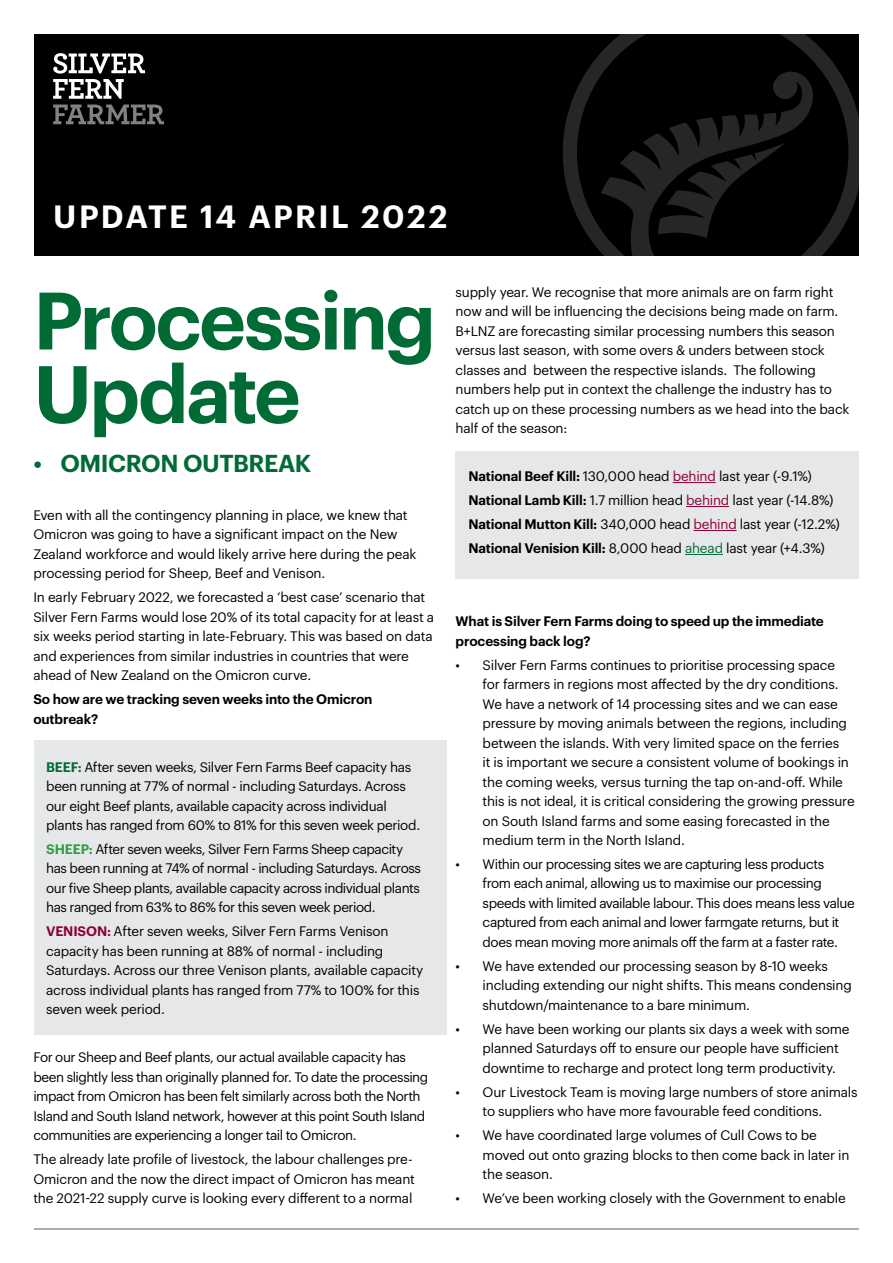
<style>
.page{position:relative;width:893px;height:1263px;background:#fff}
.page>*{position:absolute;margin:0;border:0;box-sizing:border-box;transform-origin:0 0}
.t1{font:600 79.5px/73.5px "Graphik";letter-spacing:-.03em;color:#006b35}
.t2{font:600 31.5px "Graphik";letter-spacing:.07em;color:#fff}
.t3{font:600 24px "Graphik";letter-spacing:-.02em;color:#006b35}
.t4{font:13.5px/19.5px "Graphik";letter-spacing:-.02em;color:#000}
.t5{font:600 13.5px/19.5px "Graphik";letter-spacing:-.01em;color:#000}
.s1{font-weight:600;color:#006b35}
.s2{font-weight:600;color:#2e9e46}
.s3{font-weight:600;color:#8d0134}
.s4{font-weight:600}
.s5{color:#8d0134}
.s6{color:#006b35}
</style>
<div class="page">
<div style="left:34px;top:34px;width:825px;height:221px;background:#000"></div>
<svg style="left:563px;top:34px;width:296px;height:221px"></svg>
<svg style="left:53px;top:105px;width:111px;height:19px"></svg>
<svg style="left:53px;top:53px;width:92px;height:46px"></svg>
<div style="left:34px;top:740px;width:412px;height:295px;background:#e6e7e8"></div>
<div style="left:456px;top:451px;width:403px;height:127px;background:#e6e7e8"></div>
<hr style="left:673px;top:482px;width:43px;height:1px;background:#8d0134">
<hr style="left:686px;top:506px;width:43px;height:1px;background:#8d0134">
<hr style="left:694px;top:530px;width:43px;height:1px;background:#8d0134">
<hr style="left:685px;top:554px;width:38px;height:1px;background:#006b35">
<hr style="left:34px;top:1228px;width:825px;height:1px;background:#58595b">
<h2 class="t2" style="left:53px;top:193px;width:396px">UPDATE 14 APRIL 2022</h2>
<h1 class="t1" style="left:33px;top:277px;width:404px">Processing<br>Update</h1>
<h3 class="t3" style="left:33px;top:445px;width:279px">• OMICRON OUTBREAK</h3>
<p class="t4" style="left:33px;top:504px;width:385px">Even with all the contingency planning in place, we knew that Omicron was going to have a significant impact on the New Zealand workforce and would likely arrive here during the peak processing period for Sheep, Beef and Venison.</p>
<p class="t4" style="left:33px;top:586px;width:402px">In early February 2022, we forecasted a ‘best case’ scenario that Silver Fern Farms would lose 20% of its total capacity for at least a six weeks period starting in late-February. This was based on data and experiences from similar industries in countries that were ahead of New Zealand on the Omicron curve.</p>
<p class="t5" style="left:33px;top:688px;width:341px">So how are we tracking seven weeks into the Omicron outbreak?</p>
<p class="t4" style="left:46px;top:756px;width:375px"><span class="s1">BEEF:</span> After seven weeks, Silver Fern Farms Beef capacity has been running at 77% of normal - including Saturdays. Across our eight Beef plants, available capacity across individual plants has ranged from 60% to 81% for this seven week period.</p>
<p class="t4" style="left:46px;top:838px;width:376px"><span class="s2">SHEEP:</span> After seven weeks, Silver Fern Farms Sheep capacity has been running at 74% of normal - including Saturdays. Across our five Sheep plants, available capacity across individual plants has ranged from 63% to 86% for this seven week period.</p>
<p class="t4" style="left:46px;top:921px;width:379px"><span class="s3">VENISON:</span> After seven weeks, Silver Fern Farms Venison capacity has been running at 88% of normal - including Saturdays. Across our three Venison plants, available capacity across individual plants has ranged from 77% to 100% for this seven week period.</p>
<p class="t4" style="left:33px;top:1046px;width:396px">For our Sheep and Beef plants, our actual available capacity has been slightly less than originally planned for. To date the processing impact from Omicron has been felt similarly across both the North Island and South Island network, however at this point South Island communities are experiencing a longer tail to Omicron.</p>
<p class="t4" style="left:33px;top:1148px;width:383px">The already late profile of livestock, the labour challenges pre-<br>Omicron and the now the direct impact of Omicron has meant the 2021-22 supply curve is looking every different to a normal</p>
<p class="t4" style="left:456px;top:281px;width:395px">supply year. We recognise that more animals are on farm right now and will be influencing the decisions being made on farm.<br>B+LNZ are forecasting similar processing numbers this season versus last season, with some overs &amp; unders between stock classes and between the respective islands. The following numbers help put in context the challenge the industry has to catch up on these processing numbers as we head into the back half of the season:</p>
<p class="t4" style="left:468px;top:463px;width:373px;line-height:24px"><span class="s4">National Beef Kill:</span> 130,000 head <span class="s5">behind</span> last year (-9.1%)<br><span class="s4">National Lamb Kill:</span> 1.7 million head <span class="s5">behind</span> last year (-14.8%)<br><span class="s4">National Mutton Kill:</span> 340,000 head <span class="s5">behind</span> last year (-12.2%)<br><span class="s4">National Venision Kill:</span> 8,000 head <span class="s6">ahead</span> last year (+4.3%)</p>
<p class="t5" style="left:456px;top:610px;width:370px">What is Silver Fern Farms doing to speed up the immediate processing back log?</p>
<p class="t4" style="left:483px;top:654px;width:374px;text-indent:-27px">• Silver Fern Farms continues to prioritise processing space for farmers in regions most affected by the dry conditions.<br>We have a network of 14 processing sites and we can ease pressure by moving animals between the regions, including between the islands. With very limited space on the ferries<br>it is important we secure a consistent volume of bookings in the coming weeks, versus turning the tap on-and-off. While this is not ideal, it is critical considering the growing pressure on South Island farms and some easing forecasted in the medium term in the North Island.</p>
<p class="t4" style="left:483px;top:853px;width:374px;text-indent:-27px">• Within our processing sites we are capturing less products from each animal, allowing us to maximise our processing speeds with limited available labour. This does means less value captured from each animal and lower farmgate returns, but it does mean moving more animals off the farm at a faster rate.</p>
<p class="t4" style="left:483px;top:955px;width:371px;text-indent:-27px">• We have extended our processing season by 8-10 weeks including extending our night shifts. This means condensing shutdown/maintenance to a bare minimum.</p>
<p class="t4" style="left:483px;top:1018px;width:368px;text-indent:-27px">• We have been working our plants six days a week with some planned Saturdays off to ensure our people have sufficient downtime to recharge and protect long term productivity.</p>
<p class="t4" style="left:483px;top:1081px;width:376px;text-indent:-27px">• Our Livestock Team is moving large numbers of store animals to suppliers who have more favourable feed conditions.</p>
<p class="t4" style="left:483px;top:1124px;width:368px;text-indent:-27px">• We have coordinated large volumes of Cull Cows to be moved out onto grazing blocks to then come back in later in the season.</p>
<p class="t4" style="left:456px;top:1187px;width:392px">• We’ve been working closely with the Government to enable</p>
</div>
